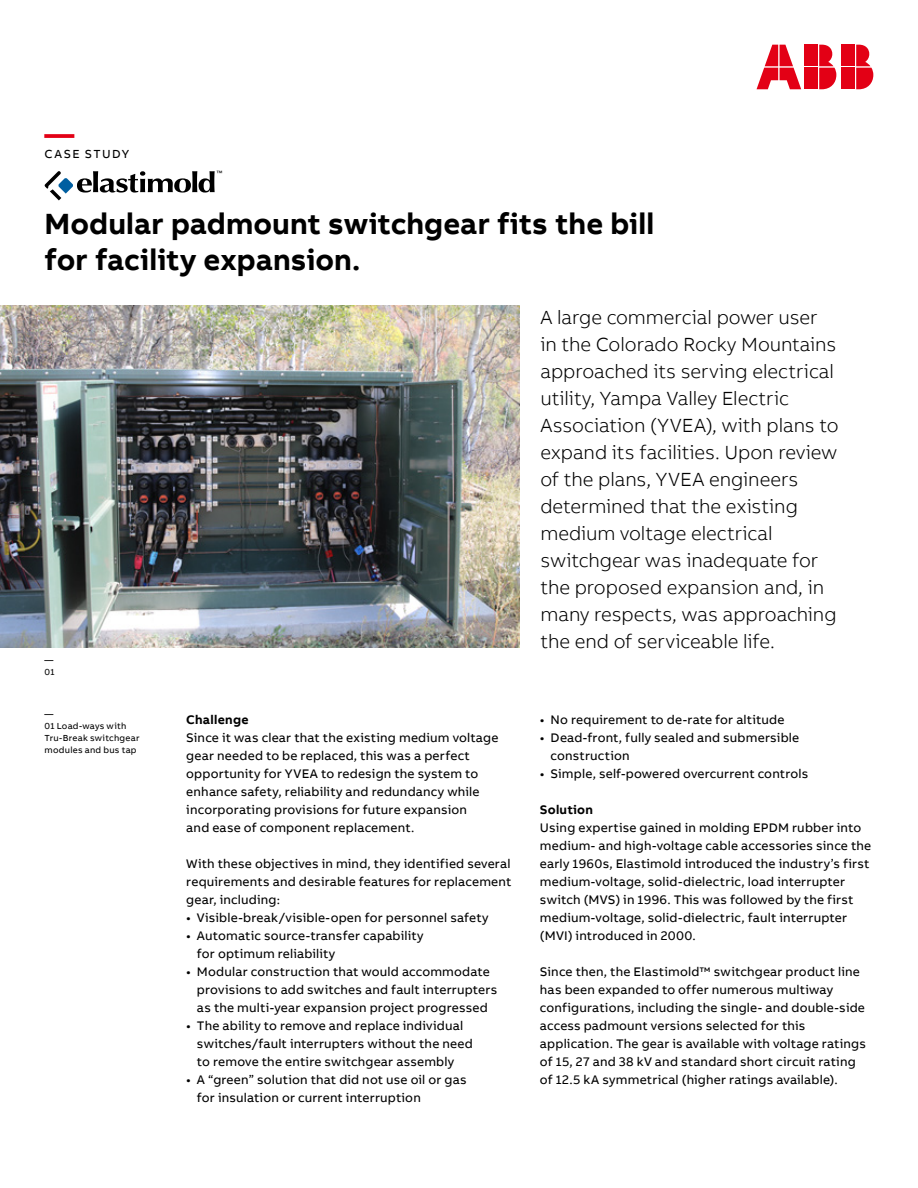
<style>
.page{position:relative;width:918px;height:1188px;background:#fff}
.page>*{position:absolute;margin:0;border:0;box-sizing:border-box;transform-origin:0 0}
.t1{font:700 30px/36px "AB Bvoice";color:#000}
.t2{font:700 30px "AB Bvoice";color:#e30015}
.t3{font:300 19.5px/27px "AB Bvoice";letter-spacing:-.005em;color:#000}
.t4{font:12.75px/18px "AB Bvoice";letter-spacing:.015em;color:#000}
.t5{font:700 12.75px "AB Bvoice";letter-spacing:.02em;color:#000}
.t6{font:12px "AB Bvoice";letter-spacing:.12em;color:#000}
.t7{font:9px/12px "AB Bvoice";letter-spacing:.025em;color:#000}
.t8{font:500 6px "Helvetica Neue LT Std";color:#000}
</style>
<div class="page">
<div style="left:842px;top:45px;width:13px;height:21px;background:#e30015"></div>
<div style="left:842px;top:68px;width:13px;height:21px;background:#e30015"></div>
<svg style="left:856px;top:45px;width:17px;height:44px"></svg>
<svg style="left:757px;top:45px;width:44px;height:44px"></svg>
<div style="left:805px;top:45px;width:13px;height:21px;background:#e30015"></div>
<div style="left:805px;top:68px;width:13px;height:21px;background:#e30015"></div>
<svg style="left:819px;top:45px;width:17px;height:44px"></svg>
<svg style="left:45px;top:171px;width:169px;height:29px"></svg>
<img style="left:0;top:306px;width:519px;height:342px">
<h1 class="t2" style="left:45px;top:114px;width:31px">—</h1>
<p class="t6" style="left:45px;top:147px;width:86px">CASE STUDY</p>
<p class="t8" style="left:216px;top:170px;width:7px">™</p>
<h1 class="t1" style="left:45px;top:206px;width:611px">Modular padmount switchgear fits the bill for facility expansion.</h1>
<p class="t3" style="left:540px;top:304px;width:300px">A large commercial power user in the Colorado Rocky Mountains approached its serving electrical utility, Yampa Valley Electric<br>Association (YVEA), with plans to expand its facilities. Upon review of the plans, YVEA engineers determined that the existing medium voltage electrical switchgear was inadequate for the proposed expansion and, in many respects, was approaching the end of serviceable life.</p>
<p class="t7" style="left:45px;top:654px;width:11px">—<br>01</p>
<p class="t7" style="left:45px;top:708px;width:96px">—<br>01 Load-ways with<br>Tru-Break switchgear modules and bus tap</p>
<p class="t5" style="left:186px;top:711px;width:64px">Challenge</p>
<p class="t4" style="left:186px;top:728px;width:314px">Since it was clear that the existing medium voltage gear needed to be replaced, this was a perfect opportunity for YVEA to redesign the system to enhance safety, reliability and redundancy while incorporating provisions for future expansion<br>and ease of component replacement.</p>
<p class="t4" style="left:186px;top:854px;width:327px;text-align:justify">With these objectives in mind, they identified several requirements and desirable features for replacement gear, including:</p>
<p class="t4" style="left:186px;top:908px;width:304px">• Visible-break/visible-open for personnel safety</p>
<p class="t4" style="left:197px;top:926px;width:228px;text-indent:-11px">• Automatic source-transfer capability for optimum reliability</p>
<p class="t4" style="left:197px;top:962px;width:302px;text-indent:-11px">• Modular construction that would accommodate provisions to add switches and fault interrupters as the multi-year expansion project progressed</p>
<p class="t4" style="left:197px;top:1016px;width:277px;text-indent:-11px">• The ability to remove and replace individual switches/fault interrupters without the need to remove the entire switchgear assembly</p>
<p class="t4" style="left:197px;top:1070px;width:271px;text-indent:-11px">• A “green” solution that did not use oil or gas for insulation or current interruption</p>
<p class="t4" style="left:540px;top:710px;width:246px">• No requirement to de-rate for altitude</p>
<p class="t4" style="left:551px;top:728px;width:250px;text-indent:-11px">• Dead-front, fully sealed and submersible construction</p>
<p class="t4" style="left:540px;top:764px;width:270px">• Simple, self-powered overcurrent controls</p>
<p class="t5" style="left:540px;top:801px;width:55px">Solution</p>
<p class="t4" style="left:540px;top:818px;width:333px">Using expertise gained in molding EPDM rubber into medium- and high-voltage cable accessories since the early 1960s, Elastimold introduced the industry’s first medium-voltage, solid-dielectric, load interrupter switch (MVS) in 1996. This was followed by the first medium-voltage, solid-dielectric, fault interrupter (MVI) introduced in 2000.</p>
<p class="t4" style="left:540px;top:962px;width:328px">Since then, the Elastimold™ switchgear product line has been expanded to offer numerous multiway configurations, including the single- and double-side access padmount versions selected for this application. The gear is available with voltage ratings of 15, 27 and 38 kV and standard short circuit rating of 12.5 kA symmetrical (higher ratings available).</p>
</div>
